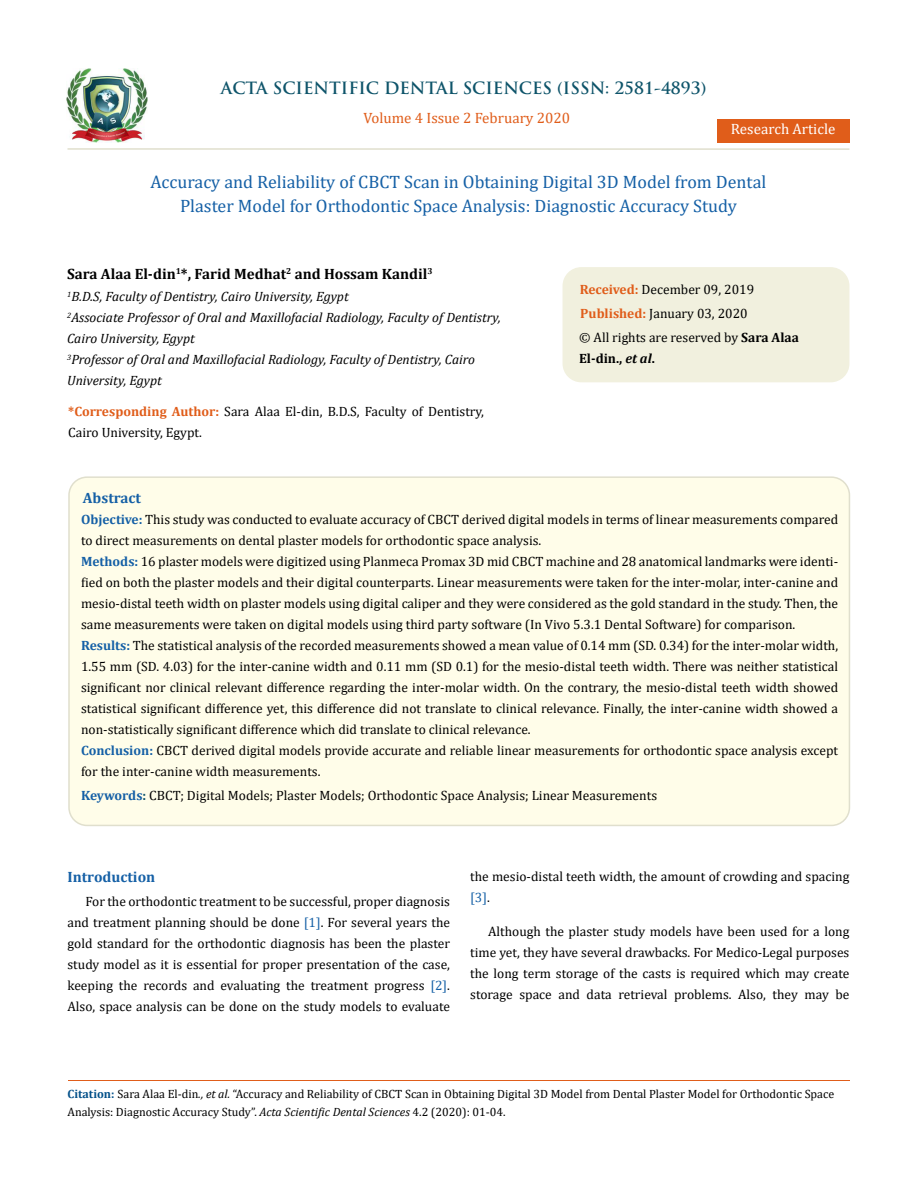
<style>
.page{position:relative;width:917px;height:1188px;background:#fff}
.page>*{position:absolute;margin:0;border:0;box-sizing:border-box;transform-origin:0 0}
.t1{font:18px/24px "Cambria";color:#1560a6;text-align:center}
.t2{font:700 16.5px "Trajan Pro";color:#0e546a}
.t3{font:700 15px "Cambria";color:#000}
.t4{font:15px "Cambria";color:#e05d1a}
.t5{font:700 15px "Cambria";color:#1560a6}
.t6{font:15px "Cambria";color:#fff}
.t7{font:13.5px/21px "Cambria";color:#000}
.t8{font:italic 13.5px/21px "Cambria";color:#000}
.t9{font:700 13.5px "Cambria";color:#000}
.t10{font:12px/18px "Cambria";color:#000}
.s1{font-weight:700;color:#e05d1a}
.s2{font-weight:700}
.s3{font-style:italic}
.s4{font-weight:700;color:#1560a6}
.s5{font-weight:700;color:#0e546a}
.s6{color:#1560a6}
.s7{font-weight:700;color:#035089}
</style>
<div class="page">
<img style="left:67px;top:68px;width:80px;height:74px">
<div style="left:717px;top:119px;width:132px;height:23px;background:#e05d1a"></div>
<div style="left:69px;top:477px;width:780px;height:348px;background:#fffde9;border-radius:18px"></div>
<div style="left:68px;top:476px;width:782px;height:350px;border:2px solid #e0dfcd;border-radius:18px"></div>
<div style="left:563px;top:268px;width:285px;height:114px;background:#f1f0de;border-radius:18px"></div>
<div style="left:562px;top:267px;width:287px;height:115px;border:2px solid #f1f0de;border-radius:18px"></div>
<hr style="left:67px;top:148px;width:782px;height:2px;background:#e0dfcd">
<hr style="left:68px;top:1080px;width:782px;height:1px;background:#e05d1a">
<p class="t2" style="left:221px;top:77px;width:487px">ACTA SCIENTIFIC DENTAL SCIENCES (ISSN: 2581-4893)</p>
<p class="t4" style="left:363px;top:109px;width:208px">Volume 4 Issue 2 February 2020</p>
<p class="t6" style="left:731px;top:120px;width:106px">Research Article</p>
<h1 class="t1" style="left:150px;top:170px;width:617px">Accuracy and Reliability of CBCT Scan in Obtaining Digital 3D Model from Dental<br>Plaster Model for Orthodontic Space Analysis: Diagnostic Accuracy Study</h1>
<p class="t3" style="left:67px;top:263px;width:367px">Sara Alaa El-din<sup>1</sup>*, Farid Medhat<sup>2</sup> and Hossam Kandil<sup>3</sup></p>
<p class="t8" style="left:67px;top:286px;width:435px"><sup>1</sup>B.D.S, Faculty of Dentistry, Cairo University, Egypt<br><sup>2</sup>Associate Professor of Oral and Maxillofacial Radiology, Faculty of Dentistry, Cairo University, Egypt<br><sup>3</sup>Professor of Oral and Maxillofacial Radiology, Faculty of Dentistry, Cairo University, Egypt</p>
<p class="t7" style="left:68px;top:400px;width:417px"><span class="s1">*Corresponding Author:</span> Sara Alaa El-din, B.D.S, Faculty of Dentistry,<br>Cairo University, Egypt.</p>
<p class="t5" style="left:83px;top:487px;width:60px">Abstract</p>
<p class="t7" style="left:579px;top:277px;width:221px;line-height:24.2px"><span class="s1">Received:</span> December 09, 2019<br><span class="s1">Published:</span> January 03, 2020<br>© All rights are reserved by <span class="s2">Sara Alaa</span></p>
<p class="t9" style="left:579px;top:349px;width:77px">El-din., <span class="s3">et al</span>.</p>
<p class="t7" style="left:81px;top:509px;width:758px"><span class="s4">Objective:</span> This study was conducted to evaluate accuracy of CBCT derived digital models in terms of linear measurements compared to direct measurements on dental plaster models for orthodontic space analysis.<br><span class="s4">Methods:</span> 16 plaster models were digitized using Planmeca Promax 3D mid CBCT machine and 28 anatomical landmarks were identi&shy;fied on both the plaster models and their digital counterparts. Linear measurements were taken for the inter-molar, inter-canine and mesio-distal teeth width on plaster models using digital caliper and they were considered as the gold standard in the study. Then, the same measurements were taken on digital models using third party software (In Vivo 5.3.1 Dental Software) for comparison.<br><span class="s4">Results:</span> The statistical analysis of the recorded measurements showed a mean value of 0.14 mm (SD. 0.34) for the inter-molar width, 1.55 mm (SD. 4.03) for the inter-canine width and 0.11 mm (SD 0.1) for the mesio-distal teeth width. There was neither statistical significant nor clinical relevant difference regarding the inter-molar width. On the contrary, the mesio-distal teeth width showed statistical significant difference yet, this difference did not translate to clinical relevance. Finally, the inter-canine width showed a non-statistically significant difference which did translate to clinical relevance.<br><span class="s4">Conclusion:</span> CBCT derived digital models provide accurate and reliable linear measurements for orthodontic space analysis except for the inter-canine width measurements.</p>
<p class="t7" style="left:81px;top:785px;width:577px"><span class="s4">Keywords</span><span class="s5">:</span> CBCT; Digital Models; Plaster Models; Orthodontic Space Analysis; Linear Measurements</p>
<p class="t5" style="left:67px;top:866px;width:89px">Introduction</p>
<p class="t7" style="left:67px;top:891px;width:384px;text-align:justify;text-indent:18px">For the orthodontic treatment to be successful, proper diagnosis and treatment planning should be done <span class="s6">[1]</span>. For several years the gold standard for the orthodontic diagnosis has been the plaster study model as it is essential for proper presentation of the case, keeping the records and evaluating the treatment progress <span class="s6">[2]</span>.<br>Also, space analysis can be done on the study models to evaluate</p>
<p class="t7" style="left:470px;top:866px;width:381px">the mesio-distal teeth width, the amount of crowding and spacing <span class="s6">[3]</span>.</p>
<p class="t7" style="left:470px;top:921px;width:381px;text-align:justify;text-indent:18px">Although the plaster study models have been used for a long time yet, they have several drawbacks. For Medico-Legal purposes the long term storage of the casts is required which may create storage space and data retrieval problems. Also, they may be</p>
<p class="t10" style="left:67px;top:1085px;width:768px"><span class="s7">Citation:</span> Sara Alaa El-din<span class="s3">., et al.</span> “Accuracy and Reliability of CBCT Scan in Obtaining Digital 3D Model from Dental Plaster Model for Orthodontic Space<br>Analysis: Diagnostic Accuracy Study”. <span class="s3">Acta Scientific Dental Sciences</span> 4.2 (2020): 01-04.</p>
</div>
